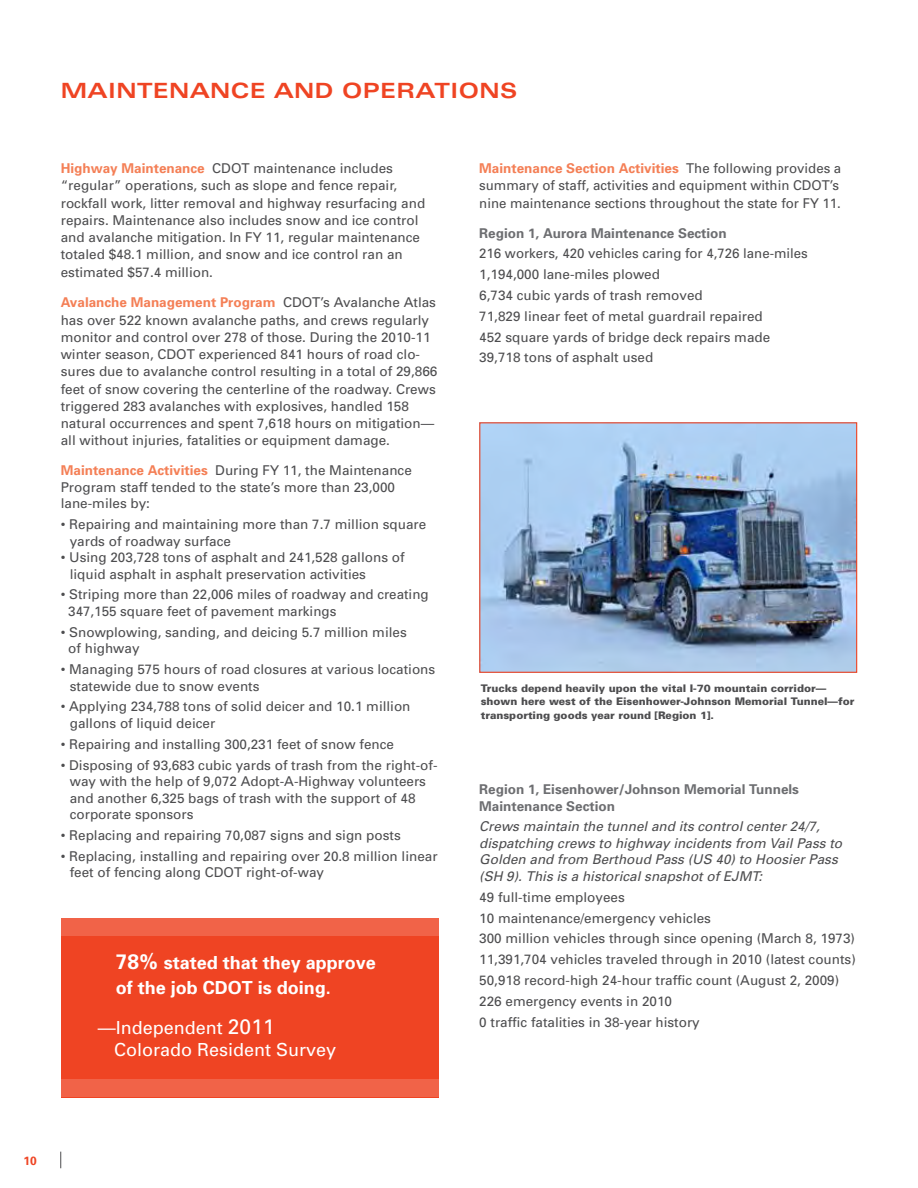
<style>
.page{position:relative;width:918px;height:1188px;background:#fff}
.page>*{position:absolute;margin:0;border:0;box-sizing:border-box;transform-origin:0 0}
.t1{font:700 expanded 21px "Univers";letter-spacing:.02em;color:#ef4423}
.t2{font:700 18px/25.5px "Univers";color:#fff}
.t3{font:18px/21.6px "Univers";color:#fff}
.t4{font:13.5px/17.2px "Univers";color:#4d4d4f}
.t5{font:italic 13.5px/16.5px "Univers";color:#4d4d4f}
.t6{font:700 13.5px/16.5px "Univers";color:#6d6e71}
.t7{font:700 12px "Univers";color:#ef4423}
.t8{font:900 10.5px/13.5px "Univers";color:#4d4d4f}
.s1{font-weight:700;color:#f47f56}
.s2{font-size:21px}
</style>
<div class="page">
<svg style="left:60px;top:1152px;width:1px;height:16px"></svg>
<div style="left:61px;top:918px;width:378px;height:179px;background:#ef4423"></div>
<div style="left:61px;top:918px;width:378px;height:17px;background:#f16348"></div>
<div style="left:61px;top:1080px;width:378px;height:17px;background:#f16348"></div>
<img style="left:481px;top:424px;width:374px;height:247px">
<div style="left:479px;top:422px;width:378px;height:251px;border:1px solid #ef4423"></div>
<h1 class="t1" style="left:61px;top:78px;width:456px">MAINTENANCE AND OPERATIONS</h1>
<p class="t4" style="left:61px;top:159px;width:366px"><span class="s1">Highway Maintenance</span> CDOT maintenance includes “regular” operations, such as slope and fence repair, rockfall work, litter removal and highway resurfacing and repairs. Maintenance also includes snow and ice control and avalanche mitigation. In FY 11, regular maintenance totaled $48.1 million, and snow and ice control ran an estimated $57.4 million.</p>
<p class="t4" style="left:61px;top:294px;width:378px"><span class="s1">Avalanche Management Program</span> CDOT’s Avalanche Atlas has over 522 known avalanche paths, and crews regularly monitor and control over 278 of those. During the 2010-11 winter season, CDOT experienced 841 hours of road clo&shy;sures due to avalanche control resulting in a total of 29,866 feet of snow covering the centerline of the roadway. Crews triggered 283 avalanches with explosives, handled 158 natural occurrences and spent 7,618 hours on mitigation— all without injuries, fatalities or equipment damage.</p>
<p class="t4" style="left:61px;top:462px;width:353px;line-height:16.5px"><span class="s1">Maintenance Activities</span> During FY 11, the Maintenance<br>Program staff tended to the state’s more than 23,000 lane-miles by:</p>
<p class="t4" style="left:70px;top:516px;width:358px;line-height:16.5px;text-indent:-9px">• Repairing and maintaining more than 7.7 million square yards of roadway surface</p>
<p class="t4" style="left:70px;top:549px;width:336px;line-height:16.5px;text-indent:-9px">• Using 203,728 tons of asphalt and 241,528 gallons of liquid asphalt in asphalt preservation activities</p>
<p class="t4" style="left:68px;top:586px;width:362px;line-height:16.5px;text-indent:-8px">• Striping more than 22,006 miles of roadway and creating<br>347,155 square feet of pavement markings</p>
<p class="t4" style="left:68px;top:624px;width:340px;line-height:16.5px;text-indent:-8px">• Snowplowing, sanding, and deicing 5.7 million miles of highway</p>
<p class="t4" style="left:70px;top:661px;width:367px;line-height:16.5px;text-indent:-9px">• Managing 575 hours of road closures at various locations statewide due to snow events</p>
<p class="t4" style="left:70px;top:698px;width:342px;line-height:16.5px;text-indent:-9px">• Applying 234,788 tons of solid deicer and 10.1 million gallons of liquid deicer</p>
<p class="t4" style="left:61px;top:735px;width:335px">• Repairing and installing 300,231 feet of snow fence</p>
<p class="t4" style="left:70px;top:756px;width:369px;line-height:16.5px;text-indent:-9px">• Disposing of 93,683 cubic yards of trash from the right-of&shy;way with the help of 9,072 Adopt-A-Highway volunteers and another 6,325 bags of trash with the support of 48 corporate sponsors</p>
<p class="t4" style="left:61px;top:826px;width:342px">• Replacing and repairing 70,087 signs and sign posts</p>
<p class="t4" style="left:70px;top:847px;width:369px;line-height:16.5px;text-indent:-9px">• Replacing, installing and repairing over 20.8 million linear feet of fencing along CDOT right-of-way</p>
<h2 class="t2" style="left:116px;top:949px;width:261px"><span class="s2">78%</span> stated that they approve of the job CDOT is doing.</h2>
<h2 class="t3" style="left:114px;top:1017px;width:224px;text-indent:-17px">—Independent <span class="s2">2011<br></span>Colorado Resident Survey</h2>
<p class="t4" style="left:479px;top:159px;width:364px"><span class="s1">Maintenance Section Activities</span> The following provides a summary of staff, activities and equipment within CDOT’s nine maintenance sections throughout the state for FY 11.</p>
<p class="t6" style="left:479px;top:224px;width:249px">Region 1, Aurora Maintenance Section</p>
<p class="t4" style="left:479px;top:243px;width:330px;line-height:20.9px">216 workers, 420 vehicles caring for 4,726 lane-miles 1,194,000 lane-miles plowed<br>6,734 cubic yards of trash removed<br>71,829 linear feet of metal guardrail repaired<br>452 square yards of bridge deck repairs made 39,718 tons of asphalt used</p>
<p class="t8" style="left:481px;top:681px;width:375px">Trucks depend heavily upon the vital I-70 mountain corridor— shown here west of the Eisenhower-Johnson Memorial Tunnel—for transporting goods year round [Region 1].</p>
<p class="t6" style="left:479px;top:781px;width:321px">Region 1, Eisenhower/Johnson Memorial Tunnels<br>Maintenance Section</p>
<p class="t5" style="left:479px;top:818px;width:364px">Crews maintain the tunnel and its control center 24/7, dispatching crews to highway incidents from Vail Pass to Golden and from Berthoud Pass (US 40) to Hoosier Pass (SH 9). This is a historical snapshot of EJMT:</p>
<p class="t4" style="left:479px;top:886px;width:378px;line-height:20.9px">49 full-time employees<br>10 maintenance/emergency vehicles<br>300 million vehicles through since opening (March 8, 1973)<br>11,391,704 vehicles traveled through in 2010 (latest counts)<br>50,918 record-high 24-hour traffic count (August 2, 2009)<br>226 emergency events in 2010<br>0 traffic fatalities in 38-year history</p>
<p class="t7" style="left:24px;top:1153px;width:15px">10</p>
</div>
